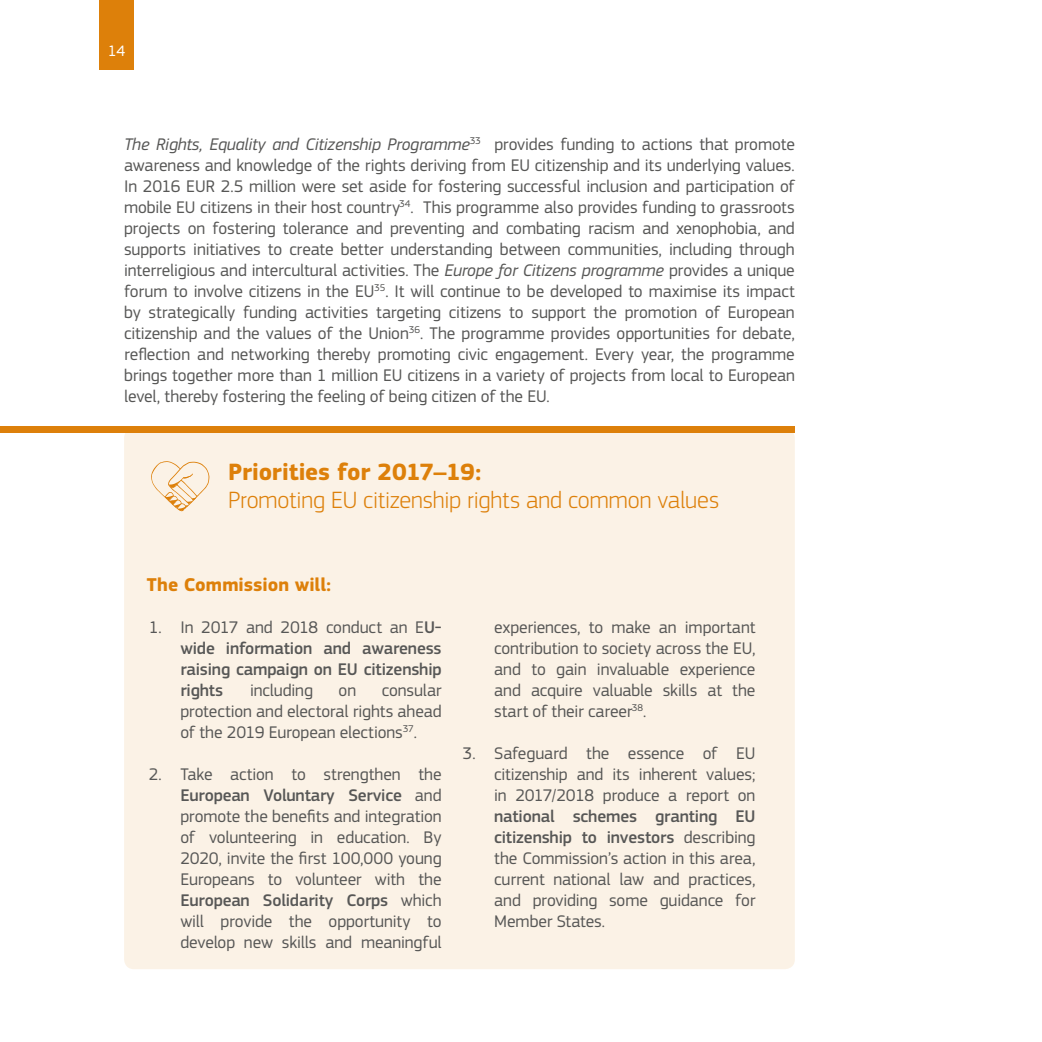
<style>
.page{position:relative;width:1042px;height:1042px;background:#fff}
.page>*{position:absolute;margin:0;border:0;box-sizing:border-box;transform-origin:0 0}
.t1{font:300 24.5px "EC Square Sans Pro";letter-spacing:-.005em;color:#dd800a}
.t2{font:700 24.5px "EC Square Sans Pro";letter-spacing:-.005em;color:#dd800a}
.t3{font:700 19.25px "EC Square Sans Pro";color:#dd800a}
.t4{font:17.5px/21px "EC Square Sans Pro";letter-spacing:-.005em;color:#575756;text-align:justify}
.t5{font:500 17.5px/21px "EC Square Sans Pro";letter-spacing:-.01em;color:#575756;text-align:justify}
.t6{font:15.75px "EC Square Sans Pro";color:#fff}
.s1{font-style:italic}
.s2{font-weight:400}
.s3{font-weight:500}
</style>
<div class="page">
<div style="left:99px;top:0;width:35px;height:69px;background:#dd800a"></div>
<div style="left:124px;top:428px;width:671px;height:541px;background:#fbf2e6;border-radius:10px"></div>
<div style="left:0;top:427px;width:795px;height:6px;background:#dd800a"></div>
<svg style="left:151px;top:461px;width:58px;height:50px"></svg>
<p class="t6" style="left:108px;top:41px;width:19px">14</p>
<p class="t4" style="left:124px;top:134px;width:672px"><span class="s1">The Rights, Equality and Citizenship Programme</span><sup>33</sup> provides funding to actions that promote awareness and knowledge of the rights deriving from EU citizenship and its underlying values.<br>In 2016 EUR 2.5 million were set aside for fostering successful inclusion and participation of mobile EU citizens in their host country<sup>34</sup>. This programme also provides funding to grassroots projects on fostering tolerance and preventing and combating racism and xenophobia, and supports initiatives to create better understanding between communities, including through interreligious and intercultural activities. The <span class="s1">Europe for Citizens programme</span> provides a unique forum to involve citizens in the EU<sup>35</sup>. It will continue to be developed to maximise its impact by strategically funding activities targeting citizens to support the promotion of European citizenship and the values of the Union<sup>36</sup>. The programme provides opportunities for debate, reflection and networking thereby promoting civic engagement. Every year, the programme brings together more than 1 million EU citizens in a variety of projects from local to European level, thereby fostering the feeling of being citizen of the EU.</p>
<h1 class="t2" style="left:228px;top:457px;width:254px">Priorities for 2017–19:</h1>
<h1 class="t1" style="left:228px;top:485px;width:492px">Promoting EU citizenship rights and common values</h1>
<p class="t3" style="left:147px;top:573px;width:186px">The Commission will:</p>
<p class="t5" style="left:180px;top:617px;width:263px;text-indent:-32px"><span class="s2">1. In 2017 and 2018 conduct an E</span>U&shy;wide information and awareness raising campaign on EU citizenship rights</p>
<p class="t4" style="left:250px;top:680px;width:64px">including</p>
<p class="t4" style="left:339px;top:680px;width:19px">on</p>
<p class="t4" style="left:180px;top:680px;width:263px;text-indent:201px">consular protection and electoral rights ahead of the 2019 European elections<sup>37</sup>.</p>
<p class="t4" style="left:180px;top:764px;width:263px;text-indent:-32px">2. Take action to strengthen the <span class="s3">European Voluntary Service</span> and promote the benefits and integration of volunteering in education. By 2020, invite the first 100,000 young Europeans to volunteer with the <span class="s3">European Solidarity Corps</span> which will provide the opportunity to develop new skills and meaningful</p>
<p class="t4" style="left:494px;top:617px;width:263px">experiences, to make an important contribution to society across the EU, and to gain invaluable experience and acquire valuable skills at the start of their career<sup>38</sup>.</p>
<p class="t4" style="left:494px;top:743px;width:263px;text-indent:-32px">3. Safeguard the essence of EU citizenship and its inherent values; in 2017/2018 produce a report on</p>
<p class="t4" style="left:494px;top:806px;width:263px"><span class="s3">national schemes granting EU citizenship to investors</span> describing the Commission’s action in this area, current national law and practices, and providing some guidance for Member States.</p>
</div>
